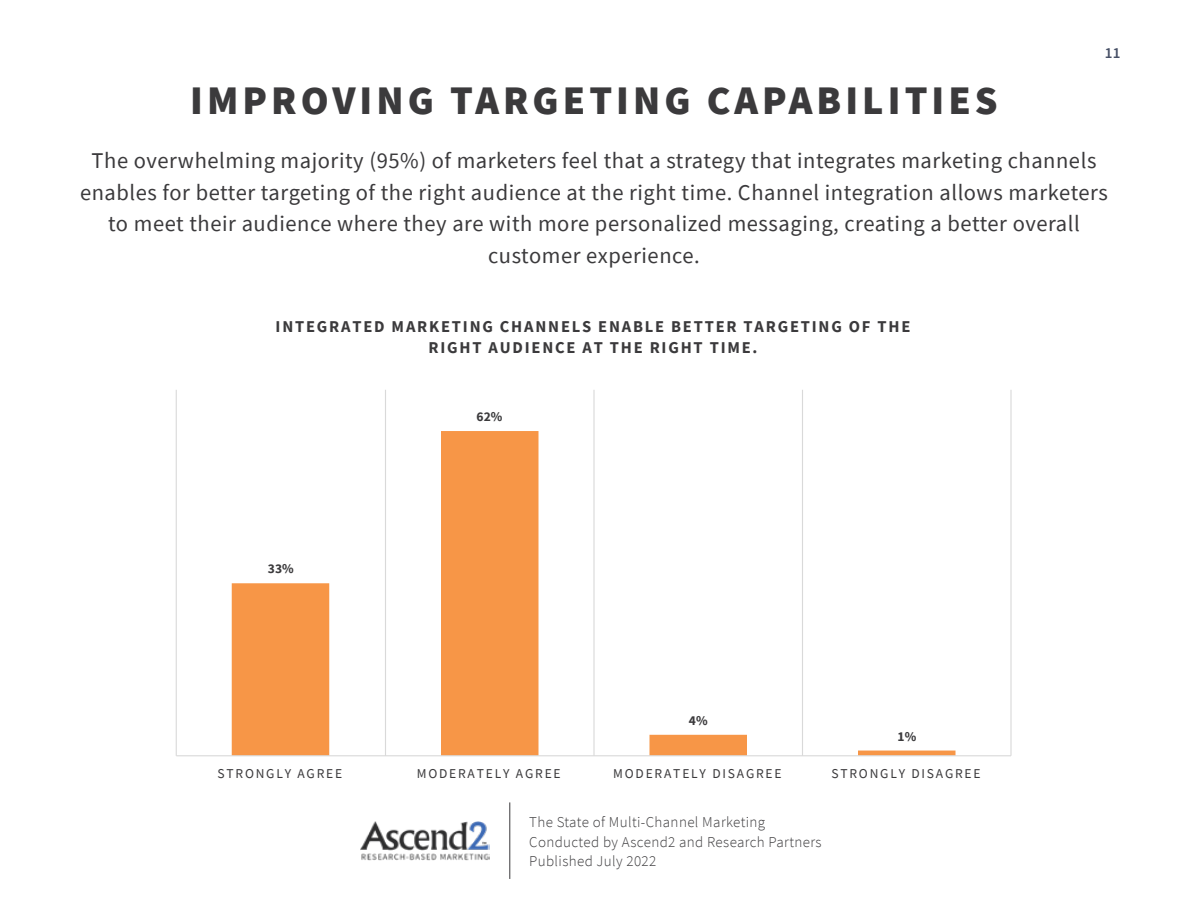
<style>
.page{position:relative;width:1188px;height:918px;background:#fff}
.page>*{position:absolute;margin:0;border:0;box-sizing:border-box;transform-origin:0 0}
.t1{font:900 40.5px "Source Sans Pro";letter-spacing:.1em;color:#3b3a3c}
.t2{font:22.5px/31.5px "Source Sans Pro";letter-spacing:.025em;color:#3b3a3c;text-align:center}
.t3{font:700 16.5px/21px "Source Sans Pro";letter-spacing:.11em;color:#3b3a3c;text-align:center}
.t4{font:300 15px/19.5px "Source Sans Pro";letter-spacing:.025em;color:#3b3a3c}
.t5{font:600 15px "Source Sans Pro";color:#475066}
.t6{font:13.5px "Source Sans Pro";letter-spacing:.135em;color:#3b3a3c}
.t7{font:700 13.5px "Source Sans Pro";color:#3b3a3c}
</style>
<div class="page">
<img style="left:360px;top:821px;width:130px;height:40px">
<hr style="left:510px;top:802px;width:1px;height:77px;background:#3b3a3c">
<hr style="left:176px;top:390px;width:1px;height:366px;background:#d9d9d9">
<hr style="left:385px;top:390px;width:1px;height:366px;background:#d9d9d9">
<hr style="left:593px;top:390px;width:2px;height:366px;background:#d9d9d9">
<hr style="left:802px;top:390px;width:1px;height:366px;background:#d9d9d9">
<hr style="left:1010px;top:390px;width:2px;height:366px;background:#d9d9d9">
<svg style="left:232px;top:431px;width:724px;height:324px"></svg>
<hr style="left:176px;top:755px;width:835px;height:1px;background:#d9d9d9">
<p class="t5" style="left:1105px;top:43px;width:17px">11</p>
<h1 class="t1" style="left:190px;top:73px;width:809px">IMPROVING TARGETING CAPABILITIES</h1>
<p class="t2" style="left:80px;top:145px;width:1029px">The overwhelming majority (95%) of marketers feel that a strategy that integrates marketing channels enables for better targeting of the right audience at the right time. Channel integration allows marketers to meet their audience where they are with more personalized messaging, creating a better overall customer experience.</p>
<p class="t3" style="left:276px;top:316px;width:636px">INTEGRATED MARKETING CHANNELS ENABLE BETTER TARGETING OF THE<br>RIGHT AUDIENCE AT THE RIGHT TIME.</p>
<p class="t7" style="left:268px;top:559px;width:27px">33%</p>
<p class="t7" style="left:477px;top:408px;width:27px">62%</p>
<p class="t7" style="left:689px;top:711px;width:20px">4%</p>
<p class="t7" style="left:898px;top:727px;width:20px">1%</p>
<p class="t6" style="left:218px;top:765px;width:126px">STRONGLY AGREE</p>
<p class="t6" style="left:417px;top:765px;width:145px">MODERATELY AGREE</p>
<p class="t6" style="left:613px;top:765px;width:170px">MODERATELY DISAGREE</p>
<p class="t6" style="left:831px;top:765px;width:151px">STRONGLY DISAGREE</p>
<p class="t4" style="left:529px;top:813px;width:294px">The State of Multi-Channel Marketing<br>Conducted by Ascend2 and Research Partners<br>Published July 2022</p>
</div>
